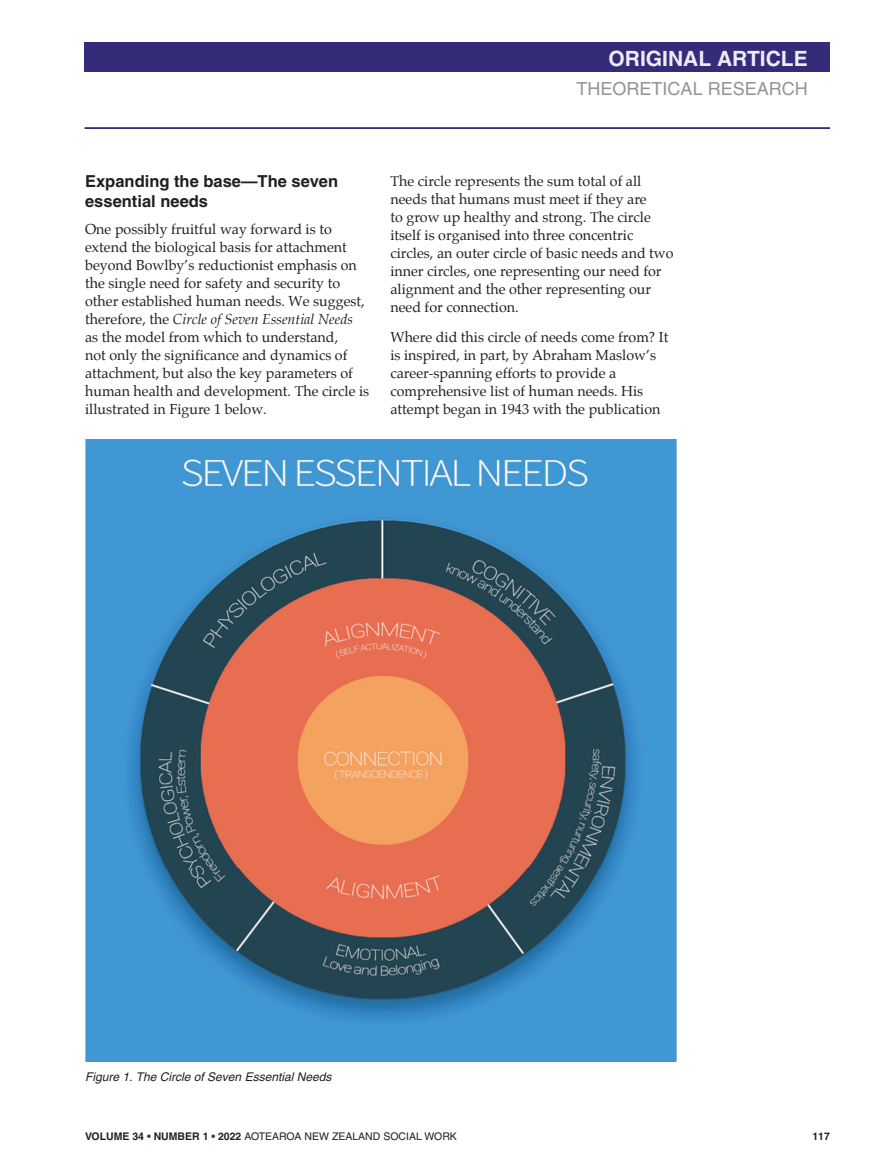
<style>
.page{position:relative;width:881px;height:1170px;background:#fff}
.page>*{position:absolute;margin:0;border:0;box-sizing:border-box;transform-origin:0 0}
.t1{font:700 21px "Helvetica";color:#edebf5}
.t2{font:18px "Helvetica";color:#939598}
.t3{font:700 16.5px/19.8px "Helvetica";color:#231f20}
.t4{font:14.25px/18px "Palatino";color:#231f20}
.t5{font:italic 12px "Helvetica";color:#231f20}
.t6{font:10.5px "Helvetica";color:#231f20}
.t7{font:700 10.5px "Helvetica";color:#231f20}
.s1{font-style:italic}
.s2{font-weight:700}
.s3{font-weight:700;color:#352c79}
</style>
<div class="page">
<div style="left:85px;top:43px;width:744px;height:29px;background:#352c79"></div>
<hr style="left:85px;top:127px;width:744px;height:2px;background:#352c79">
<img style="left:85px;top:439px;width:591px;height:622px">
<h1 class="t1" style="left:608px;top:50px;width:201px">ORIGINAL ARTICLE</h1>
<p class="t2" style="left:576px;top:82px;width:233px">THEORETICAL RESEARCH</p>
<p class="t3" style="left:85px;top:173px;width:254px">Expanding the base—The seven essential needs</p>
<p class="t4" style="left:85px;top:220px;width:285px">One possibly fruitful way forward is to extend the biological basis for attachment beyond Bowlby’s reductionist emphasis on the single need for safety and security to other established human needs. We suggest, therefore, the <span class="s1">Circle of Seven Essential Needs </span>as the model from which to understand,<br>not only the significance and dynamics of attachment, but also the key parameters of human health and development. The circle is illustrated in Figure 1 below.</p>
<p class="t4" style="left:390px;top:173px;width:284px">The circle represents the sum total of all needs that humans must meet if they are<br>to grow up healthy and strong. The circle itself is organised into three concentric circles, an outer circle of basic needs and two inner circles, one representing our need for alignment and the other representing our need for connection.</p>
<p class="t4" style="left:390px;top:329px;width:279px">Where did this circle of needs come from? It is inspired, in part, by Abraham Maslow’s career-spanning efforts to provide a comprehensive list of human needs. His attempt began in 1943 with the publication</p>
<p class="t5" style="left:85px;top:1072px;width:248px">Figure 1. The Circle of Seven Essential Needs</p>
<p class="t6" style="left:85px;top:1132px;width:373px"><span class="s2">VOLUME 34</span> <span class="s3">•</span> <span class="s2">NUMBER 1</span> <span class="s3">•</span> <span class="s2">2022</span> AOTEAROA NEW ZEALAND SOCIAL WORK</p>
<p class="t7" style="left:812px;top:1132px;width:19px">117</p>
</div>
